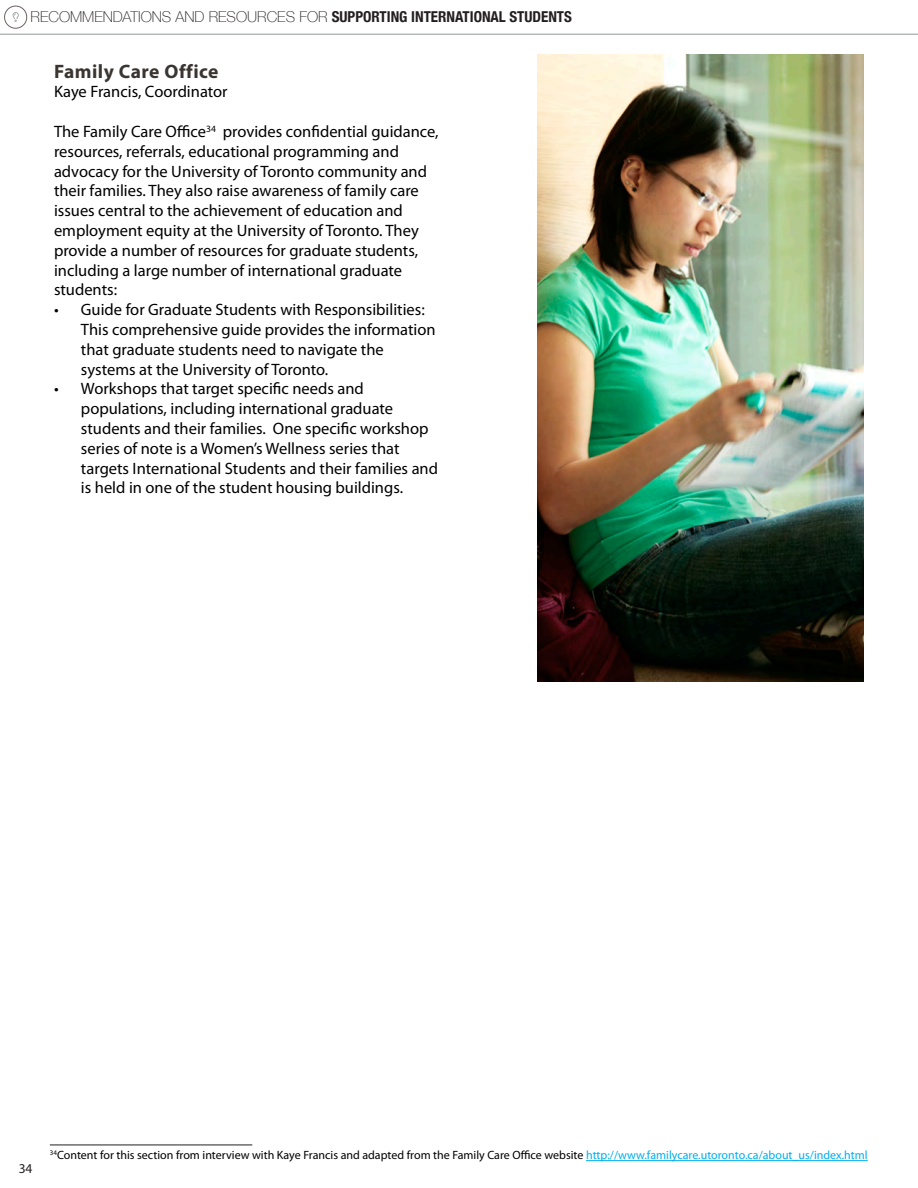
<style>
.page{position:relative;width:918px;height:1188px;background:#fff}
.page>*{position:absolute;margin:0;border:0;box-sizing:border-box;transform-origin:0 0}
.Heading_Style_3{font:700 19.5px "Myriad Pro";letter-spacing:.025em;color:#3b3532}
.Main_Paragraph{font:16.5px/19.8px "Myriad Pro";color:#000}
.t1{font:700 condensed 15px "Helvetica Neue";color:#231f20}
.t2{font:13.5px "Myriad Pro";color:#231f20}
.Main_Paragraph-2{font:12px "Myriad Pro";color:#000}
.s1{font-weight:100;font-stretch:normal}
.s2{color:#00aeef}
</style>
<div class="page">
<div style="left:4px;top:6px;width:23px;height:23px;border:1px solid #6b6360;border-radius:50%"></div>
<svg style="left:13px;top:12px;width:6px;height:10px"></svg>
<hr style="left:0;top:34px;width:918px;height:1px;background:#939598">
<img style="left:538px;top:54px;width:326px;height:628px">
<hr style="left:586px;top:1160px;width:282px;height:1px;background:#00aeef">
<hr style="left:50px;top:1145px;width:202px;height:1px;background:#231f20">
<p class="t1" style="left:31px;top:4px;width:543px"><span class="s1">RECOMMENDATIONS AND RESOURCES FOR</span> SUPPORTING INTERNATIONAL STUDENTS</p>
<p class="Heading_Style_3" style="left:54px;top:58px;width:166px">Family Care Office</p>
<p class="Main_Paragraph" style="left:54px;top:82px;width:175px">Kaye Francis, Coordinator</p>
<p class="Main_Paragraph" style="left:54px;top:121px;width:386px">The Family Care Office<sup>34</sup> provides confidential guidance, resources, referrals, educational programming and advocacy for the University of Toronto community and their families. They also raise awareness of family care issues central to the achievement of education and employment equity at the University of Toronto. They provide a number of resources for graduate students, including a large number of international graduate students:</p>
<p class="Main_Paragraph" style="left:81px;top:300px;width:356px;text-indent:-27px">• Guide for Graduate Students with Responsibilities:<br>This comprehensive guide provides the information that graduate students need to navigate the systems at the University of Toronto.</p>
<p class="Main_Paragraph" style="left:81px;top:379px;width:359px;text-indent:-27px">• Workshops that target specific needs and populations, including international graduate students and their families. One specific workshop series of note is a Women’s Wellness series that targets International Students and their families and is held in one of the student housing buildings.</p>
<p class="t2" style="left:19px;top:1161px;width:15px">34</p>
<p class="Main_Paragraph-2" style="left:50px;top:1148px;width:819px"><sup>34</sup>Content for this section from interview with Kaye Francis and adapted from the Family Care Office website <span class="s2">http://www.familycare.utoronto.ca/about_us/index.html</span></p>
</div>
